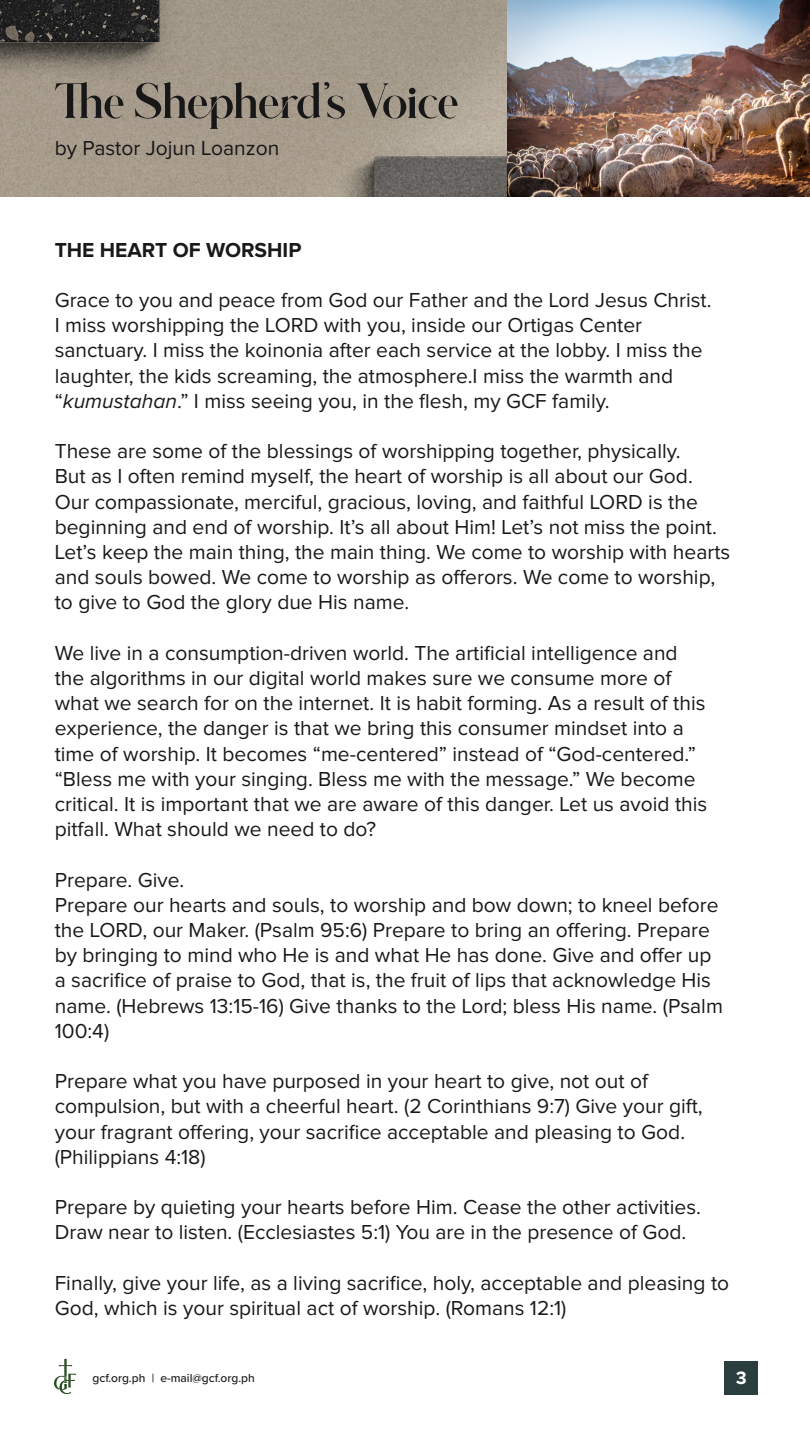
<style>
.page{position:relative;width:810px;height:1440px;background:#fff}
.page>*{position:absolute;margin:0;border:0;box-sizing:border-box;transform-origin:0 0}
.t1{font:21px/25.2px "Proxima Nova";color:#1a191a}
.t2{font:21px "Proxima Nova";color:#171718}
.t3{font:700 21px "Proxima Nova";color:#1a191a}
.t4{font:700 18px "Metropolis";color:#fff}
.t5{font:500 12px "Proxima Nova";color:#1a191a}
.s1{font-style:italic}
</style>
<div class="page">
<div style="left:724px;top:1361px;width:34px;height:34px;background:#2b3e3e"></div>
<svg style="left:54px;top:1359px;width:22px;height:35px"></svg>
<img style="left:507px;top:0;width:303px;height:196px">
<svg style="left:0;top:0;width:507px;height:196px;background:#948b7e"></svg>
<svg style="left:55px;top:82px;width:68px;height:37px;background:#7d746a"></svg>
<svg style="left:357px;top:83px;width:101px;height:36px;background:#857e72"></svg>
<svg style="left:135px;top:82px;width:210px;height:47px;background:#857c71"></svg>
<p class="t2" style="left:55px;top:137px;width:226px">by Pastor Jojun Loanzon</p>
<p class="t3" style="left:55px;top:238px;width:248px">THE HEART OF WORSHIP</p>
<p class="t1" style="left:55px;top:288px;width:658px">Grace to you and peace from God our Father and the Lord Jesus Christ.</p>
<p class="t1" style="left:55px;top:313px;width:649px">I miss worshipping the LORD with you, inside our Ortigas Center sanctuary. I miss the koinonia after each service at the lobby. I miss the laughter, the kids screaming, the atmosphere.I miss the warmth and “<span class="s1">kumustahan</span>.” I miss seeing you, in the flesh, my GCF family.</p>
<p class="t1" style="left:55px;top:439px;width:677px">These are some of the blessings of worshipping together, physically.<br>But as I often remind myself, the heart of worship is all about our God.<br>Our compassionate, merciful, gracious, loving, and faithful LORD is the beginning and end of worship. It’s all about Him! Let’s not miss the point.<br>Let’s keep the main thing, the main thing. We come to worship with hearts and souls bowed. We come to worship as offerors. We come to worship, to give to God the glory due His name.</p>
<p class="t1" style="left:55px;top:641px;width:652px">We live in a consumption-driven world. The artificial intelligence and the algorithms in our digital world makes sure we consume more of what we search for on the internet. It is habit forming. As a result of this experience, the danger is that we bring this consumer mindset into a</p>
<p class="t1" style="left:55px;top:742px;width:643px">time of worship. It becomes “me-centered” instead of “God-centered.”</p>
<p class="t1" style="left:55px;top:767px;width:654px">“Bless me with your singing. Bless me with the message.” We become critical. It is important that we are aware of this danger. Let us avoid this pitfall. What should we need to do?</p>
<p class="t1" style="left:55px;top:868px;width:131px">Prepare. Give.</p>
<p class="t1" style="left:55px;top:893px;width:670px">Prepare our hearts and souls, to worship and bow down; to kneel before the LORD, our Maker. (Psalm 95:6) Prepare to bring an offering. Prepare by bringing to mind who He is and what He has done. Give and offer up a sacrifice of praise to God, that is, the fruit of lips that acknowledge His name. (Hebrews 13:15-16) Give thanks to the Lord; bless His name. (Psalm 100:4)</p>
<p class="t1" style="left:55px;top:1069px;width:650px">Prepare what you have purposed in your heart to give, not out of compulsion, but with a cheerful heart. (2 Corinthians 9:7) Give your gift, your fragrant offering, your sacrifice acceptable and pleasing to God. (Philippians 4:18)</p>
<p class="t1" style="left:55px;top:1195px;width:648px">Prepare by quieting your hearts before Him. Cease the other activities.<br>Draw near to listen. (Ecclesiastes 5:1) You are in the presence of God.</p>
<p class="t1" style="left:55px;top:1271px;width:676px">Finally, give your life, as a living sacrifice, holy, acceptable and pleasing to<br>God, which is your spiritual act of worship. (Romans 12:1)</p>
<p class="t5" style="left:92px;top:1369px;width:164px">gcf.org.ph | e-mail@gcf.org.ph</p>
<p class="t4" style="left:736px;top:1367px;width:12px">3</p>
</div>
